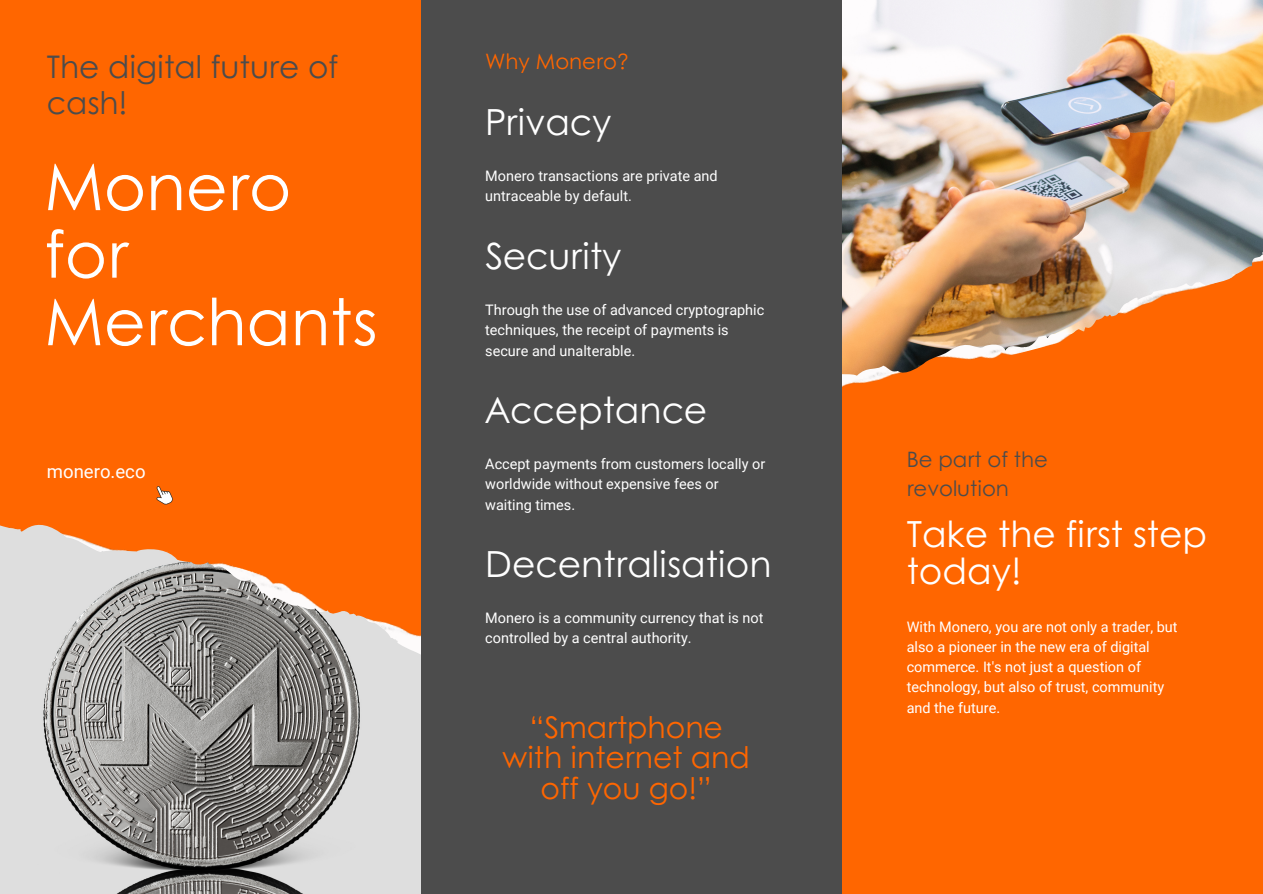
<style>
.page{position:relative;width:1263px;height:894px;background:#fff}
.page>*{position:absolute;margin:0;border:0;box-sizing:border-box;transform-origin:0 0}
.t1{font:64.65px/67.5px "Century Gothic";color:#fff}
.t2{font:36px/37px "Century Gothic";color:#fff}
.t3{font:31.2px/36px "Century Gothic";color:#4c4c4c}
.t4{font:29.85px/30.8px "Century Gothic";color:#f60;text-align:center}
.t5{font:21.15px/29.2px "Century Gothic";color:#4c4c4c}
.t6{font:21.15px "Century Gothic";color:#f60}
.t7{font:18.6px "Roboto";color:#fff}
.t8{font:14.4px/20.2px "Roboto";color:#fff}
</style>
<div class="page">
<div style="left:0;top:0;width:1263px;height:893px;background:#f60"></div>
<img style="left:0;top:524px;width:421px;height:369px">
<img style="left:842px;top:0;width:421px;height:375px">
<div style="left:421px;top:0;width:421px;height:893px;background:#4c4c4c"></div>
<svg style="left:156px;top:486px;width:17px;height:19px"></svg>
<p class="t3" style="left:47px;top:47px;width:293px">The digital future of cash!</p>
<p class="t6" style="left:485px;top:45px;width:146px">Why Monero?</p>
<p class="t2" style="left:485px;top:102px;width:128px">Privacy</p>
<p class="t1" style="left:45px;top:150px;width:248px">Monero</p>
<p class="t1" style="left:45px;top:217px;width:334px">for<br>Merchants</p>
<p class="t7" style="left:47px;top:460px;width:100px">monero.eco</p>
<p class="t8" style="left:485px;top:166px;width:234px">Monero transactions are private and untraceable by default.</p>
<p class="t2" style="left:485px;top:235px;width:138px">Security</p>
<p class="t8" style="left:485px;top:300px;width:281px">Through the use of advanced cryptographic techniques, the receipt of payments is secure and unalterable.</p>
<p class="t2" style="left:485px;top:389px;width:224px">Acceptance</p>
<p class="t8" style="left:485px;top:454px;width:281px">Accept payments from customers locally or worldwide without expensive fees or waiting times.</p>
<p class="t2" style="left:485px;top:543px;width:288px">Decentralisation</p>
<p class="t8" style="left:485px;top:608px;width:280px">Monero is a community currency that is not controlled by a central authority.</p>
<p class="t4" style="left:503px;top:709px;width:249px">“Smartphone with internet and</p>
<p class="t4" style="left:540px;top:771px;width:173px">off you go!”</p>
<p class="t5" style="left:907px;top:443px;width:143px">Be part of the revolution</p>
<p class="t2" style="left:907px;top:513px;width:302px">Take the first step today!</p>
<p class="t8" style="left:907px;top:616px;width:272px">With Monero, you are not only a trader, but also a pioneer in the new era of digital commerce. It's not just a question of technology, but also of trust, community and the future.</p>
</div>
